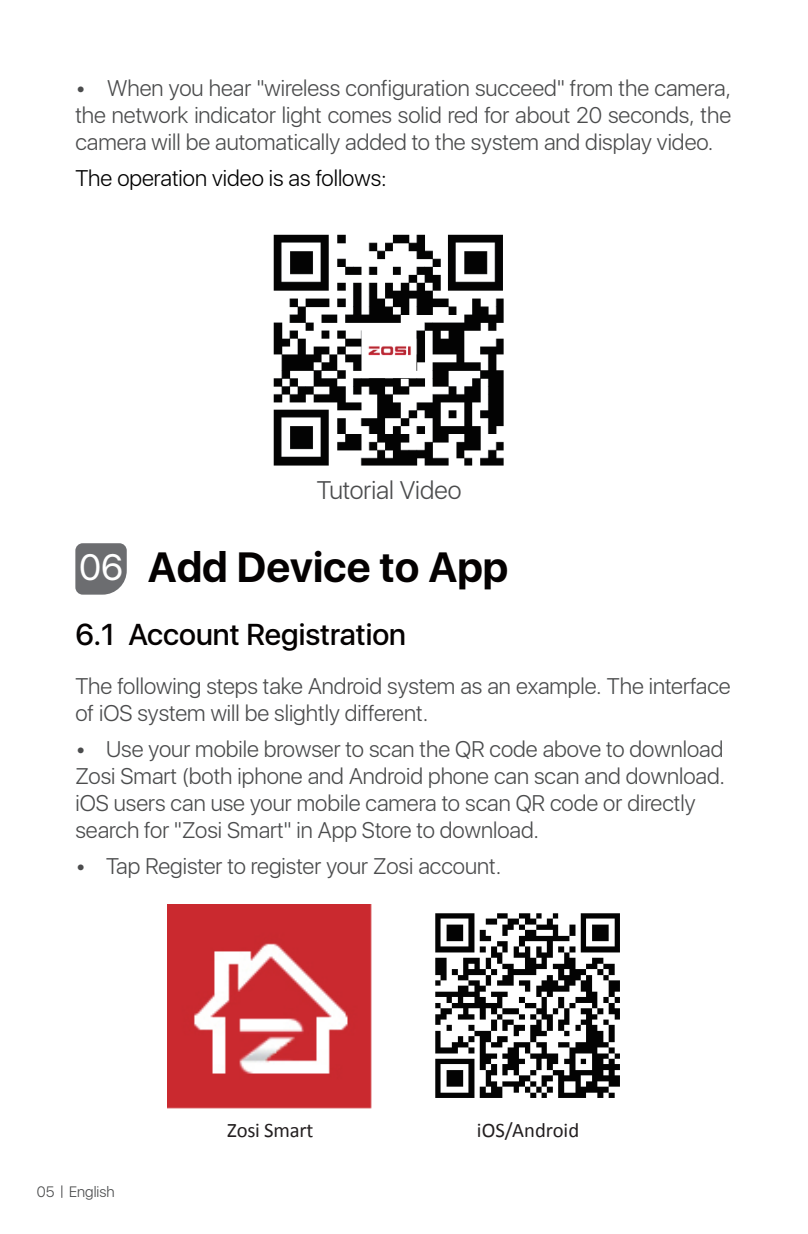
<style>
.page{position:relative;width:808px;height:1234px;background:#fff}
.page>*{position:absolute;margin:0;border:0;box-sizing:border-box;transform-origin:0 0}
.t1{font:700 42px "SFUI Display";color:#040101}
.t2{font:500 30px "SFUI Display";color:#040101}
.t3{font:300 25.2px "SFUI Display";color:#4b4c4d}
.t4{font:300 22.5px/27px "SFUI Display";color:#4b4c4d}
.t5{font:300 22.5px "SFUI Display";color:#000}
.t6{font:20.7px "Calibri";letter-spacing:-.01em;color:#231f20}
.t7{font:300 15px "SFUI Display";color:#4c4d4e}
.s1{font-weight:400;font-size:36.3px;color:#fff}
</style>
<div class="page">
<svg style="left:75px;top:543px;width:52px;height:51px;background:#76777a"></svg>
<img style="left:273px;top:234px;width:231px;height:232px">
<img style="left:168px;top:904px;width:204px;height:204px">
<img style="left:435px;top:913px;width:185px;height:185px">
<svg style="left:61px;top:1185px;width:1px;height:12px"></svg>
<p class="t4" style="left:75px;top:76px;width:657px;text-align:justify">• When you hear "wireless configuration succeed" from the camera, the network indicator light comes solid red for about 20 seconds, the camera will be automatically added to the system and display video.</p>
<p class="t5" style="left:75px;top:163px;width:313px">The operation video is as follows:</p>
<p class="t3" style="left:317px;top:473px;width:146px">Tutorial Video</p>
<h1 class="t1" style="left:79px;top:542px;width:431px"><span class="s1">06</span> Add Device to App</h1>
<h2 class="t2" style="left:75px;top:613px;width:332px">6.1 Account Registration</h2>
<p class="t4" style="left:75px;top:673px;width:657px">The following steps take Android system as an example. The interface of iOS system will be slightly different.</p>
<p class="t4" style="left:75px;top:736px;width:651px">• Use your mobile browser to scan the QR code above to download Zosi Smart (both iphone and Android phone can scan and download. iOS users can use your mobile camera to scan QR code or directly search for "Zosi Smart" in App Store to download.</p>
<p class="t4" style="left:75px;top:853px;width:427px">• Tap Register to register your Zosi account.</p>
<p class="t7" style="left:37px;top:1180px;width:79px">05 English</p>
<p class="t6" style="left:227px;top:1116px;width:88px">Zosi Smart</p>
<p class="t6" style="left:477px;top:1116px;width:104px">iOS/Android</p>
</div>
